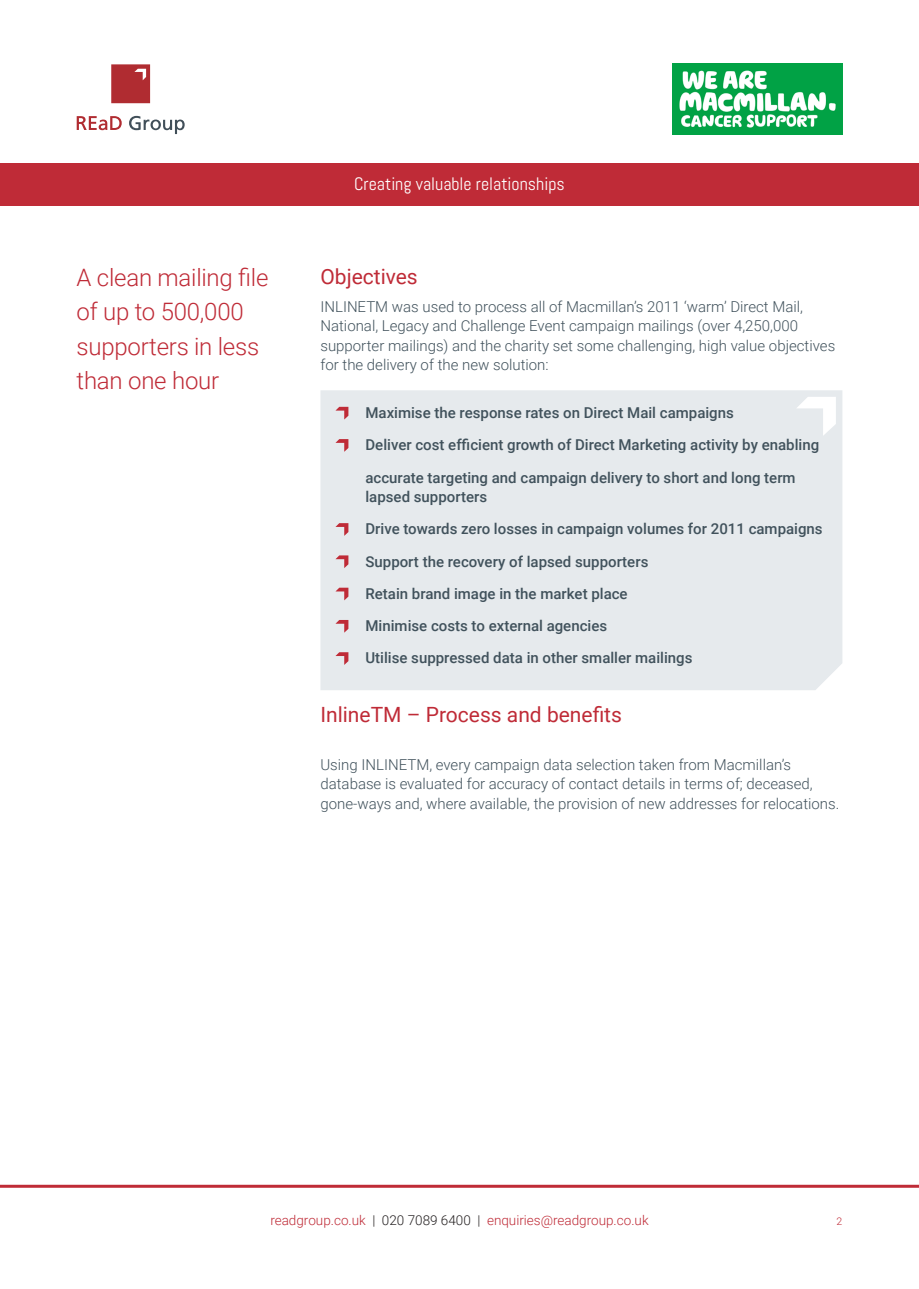
<style>
.page{position:relative;width:919px;height:1289px;background:#fff}
.page>*{position:absolute;margin:0;border:0;box-sizing:border-box;transform-origin:0 0}
.Pullquote{font:300 24px/34.5px "Roboto";letter-spacing:-.01em;color:#bf2b37}
.Heading_1{font:21px "Roboto";color:#bf2b37}
.t1{font:18px "Abel";color:#fff}
.Body{font:300 15px/19.5px "Roboto";color:#41525c}
.Bullet_1{font:500 15px/19.5px "Roboto";color:#41525c}
.t2{font:300 13.5px "Roboto";color:#bf2b37}
.t3{font:300 10.5px "Roboto";color:#bf2b37}
.s1{color:#231f20}
</style>
<div class="page">
<svg style="left:77px;top:116px;width:45px;height:14px"></svg>
<svg style="left:129px;top:116px;width:56px;height:18px"></svg>
<svg style="left:111px;top:64px;width:39px;height:39px"></svg>
<hr style="left:0;top:1184px;width:918px;height:3px;background:#bf2b37">
<div style="left:0;top:163px;width:918px;height:42px;background:#bf2b37"></div>
<div style="left:320px;top:390px;width:522px;height:300px;background:#e6eaed"></div>
<svg style="left:335px;top:407px;width:13px;height:12px"></svg>
<svg style="left:335px;top:439px;width:13px;height:13px"></svg>
<svg style="left:335px;top:523px;width:13px;height:13px"></svg>
<svg style="left:335px;top:555px;width:13px;height:13px"></svg>
<svg style="left:335px;top:587px;width:13px;height:13px"></svg>
<svg style="left:335px;top:620px;width:13px;height:12px"></svg>
<svg style="left:335px;top:652px;width:13px;height:13px"></svg>
<svg style="left:796px;top:397px;width:39px;height:39px"></svg>
<img style="left:672px;top:64px;width:170px;height:71px">
<p class="Pullquote" style="left:77px;top:259px;width:193px">A clean mailing file of up to 500,000 supporters in less than one hour</p>
<p class="t1" style="left:354px;top:172px;width:212px">Creating valuable relationships</p>
<p class="Heading_1" style="left:320px;top:261px;width:99px">Objectives</p>
<p class="Body" style="left:320px;top:296px;width:516px">INLINETM was used to process all of Macmillan’s 2011 ‘warm’ Direct Mail, National, Legacy and Challenge Event campaign mailings (over 4,250,000 supporter mailings) and the charity set some challenging, high value objectives for the delivery of the new solution:</p>
<p class="Bullet_1" style="left:365px;top:402px;width:370px">Maximise the response rates on Direct Mail campaigns</p>
<p class="Bullet_1" style="left:365px;top:434px;width:455px">Deliver cost efficient growth of Direct Marketing activity by enabling</p>
<p class="Bullet_1" style="left:365px;top:467px;width:431px">accurate targeting and campaign delivery to short and long term lapsed supporters</p>
<p class="Bullet_1" style="left:365px;top:518px;width:458px">Drive towards zero losses in campaign volumes for 2011 campaigns</p>
<p class="Bullet_1" style="left:365px;top:551px;width:284px">Support the recovery of lapsed supporters</p>
<p class="Bullet_1" style="left:365px;top:583px;width:264px">Retain brand image in the market place</p>
<p class="Bullet_1" style="left:365px;top:615px;width:243px">Minimise costs to external agencies</p>
<p class="Bullet_1" style="left:365px;top:647px;width:328px">Utilise suppressed data in other smaller mailings</p>
<p class="Heading_1" style="left:320px;top:700px;width:303px">InlineTM – Process and benefits</p>
<p class="Body" style="left:320px;top:754px;width:520px">Using INLINETM, every campaign data selection taken from Macmillan’s database is evaluated for accuracy of contact details in terms of; deceased, gone-ways and, where available, the provision of new addresses for relocations.</p>
<p class="t2" style="left:270px;top:1210px;width:380px">readgroup.co.uk <span class="s1">| 020 7089 6400 |</span> enquiries@readgroup.co.uk</p>
<p class="t3" style="left:836px;top:1213px;width:7px">2</p>
</div>
